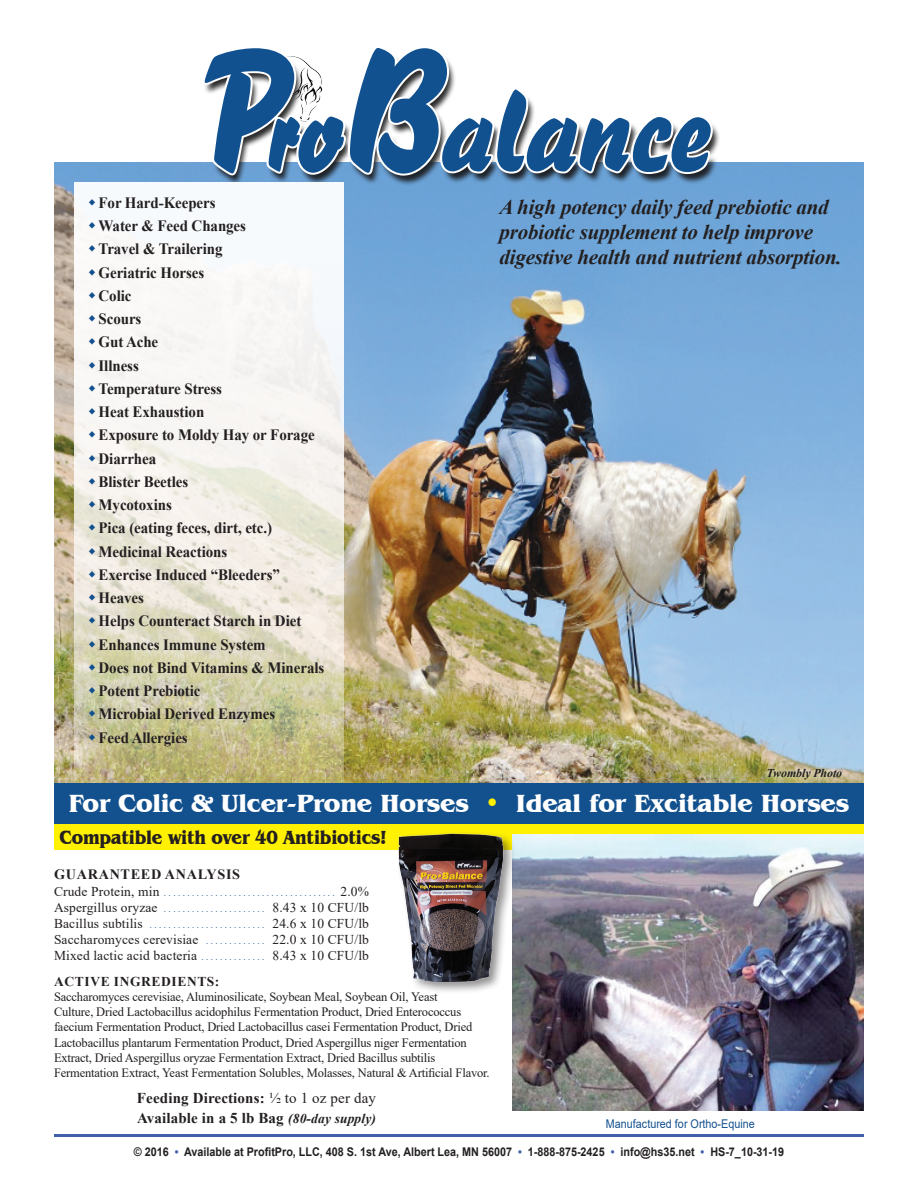
<style>
.page{position:relative;width:918px;height:1188px;background:#fff}
.page>*{position:absolute;margin:0;border:0;box-sizing:border-box;transform-origin:0 0}
.t1{font:700 25.5px "Benguiat IT Cby BT";letter-spacing:-.01em;color:#fff}
.t2{font:italic 700 21px/25.2px "Times New Roman";letter-spacing:-.01em;color:#231f20}
.t3{font:700 19.5px "Benguiat IT Cby BT";letter-spacing:-.01em;color:#231f20;scale:.9 1}
.t4{font:700 15.75px "Times New Roman";letter-spacing:-.005em;color:#231f20;scale:.95 1}
.t5{font:700 15px "Times New Roman";letter-spacing:.01em;color:#231f20}
.t6{font:700 14.25px "Times New Roman";letter-spacing:.045em;color:#231f20}
.t7{font:13.5px "Times New Roman";letter-spacing:.01em;color:#231f20}
.t8{font:700 13.5px "Times New Roman";letter-spacing:.045em;color:#231f20}
.t9{font:12.75px/15.3px "Times New Roman";letter-spacing:-.015em;color:#231f20}
.t10{font:700 12px "Arial";color:#231f20;scale:.9 1}
.t11{font:12px "Arial";color:#13518e;scale:.9 1}
.t12{font:italic 700 12px "Times New Roman";letter-spacing:-.01em;color:#231f20}
.t13{font:9px "Times New Roman";color:#13518e}
.s1{color:#fff101}
.s2{font-size:13.5px;color:#231f20}
.s3{font-size:9px;color:#13518e}
.s4{font-weight:400}
.s5{font-style:italic;font-size:13.5px}
.s6{color:#4160aa}
</style>
<div class="page">
<hr style="left:54px;top:1134px;width:810px;height:3px;background:#4160aa">
<img style="left:54px;top:162px;width:810px;height:621px">
<img style="left:193px;top:49px;width:534px;height:140px">
<img style="left:239px;top:47px;width:210px;height:129px">
<div style="left:762px;top:763px;width:85px;height:22px;background:#fff;opacity:.9"></div>
<svg style="left:74px;top:182px;width:269px;height:601px"></svg>
<div style="left:54px;top:824px;width:810px;height:26px;background:#fff101"></div>
<img style="left:512px;top:834px;width:352px;height:276px">
<div style="left:54px;top:783px;width:810px;height:41px;background:#13518e"></div>
<img style="left:398px;top:833px;width:122px;height:160px">
<svg style="left:89px;top:199px;width:6px;height:6px"></svg>
<svg style="left:89px;top:222px;width:6px;height:7px"></svg>
<svg style="left:89px;top:245px;width:6px;height:7px"></svg>
<svg style="left:89px;top:269px;width:6px;height:6px"></svg>
<svg style="left:89px;top:292px;width:6px;height:6px"></svg>
<svg style="left:89px;top:315px;width:6px;height:7px"></svg>
<svg style="left:89px;top:338px;width:6px;height:7px"></svg>
<svg style="left:89px;top:362px;width:6px;height:6px"></svg>
<svg style="left:89px;top:385px;width:6px;height:6px"></svg>
<svg style="left:89px;top:408px;width:6px;height:7px"></svg>
<svg style="left:89px;top:431px;width:6px;height:7px"></svg>
<svg style="left:89px;top:455px;width:6px;height:6px"></svg>
<svg style="left:89px;top:478px;width:6px;height:6px"></svg>
<svg style="left:89px;top:501px;width:6px;height:7px"></svg>
<svg style="left:89px;top:524px;width:6px;height:7px"></svg>
<svg style="left:89px;top:548px;width:6px;height:6px"></svg>
<svg style="left:89px;top:571px;width:6px;height:6px"></svg>
<svg style="left:89px;top:594px;width:6px;height:7px"></svg>
<svg style="left:89px;top:617px;width:6px;height:7px"></svg>
<svg style="left:89px;top:641px;width:6px;height:6px"></svg>
<svg style="left:89px;top:664px;width:6px;height:6px"></svg>
<svg style="left:89px;top:687px;width:6px;height:7px"></svg>
<svg style="left:89px;top:710px;width:6px;height:7px"></svg>
<svg style="left:89px;top:734px;width:6px;height:6px"></svg>
<p class="t4" style="left:99px;top:191px;width:125px">For Hard-Keepers</p>
<p class="t4" style="left:99px;top:215px;width:157px">Water &amp; Feed Changes</p>
<p class="t4" style="left:99px;top:238px;width:132px">Travel &amp; Trailering</p>
<p class="t4" style="left:99px;top:261px;width:113px">Geriatric Horses</p>
<p class="t4" style="left:99px;top:284px;width:36px">Colic</p>
<p class="t4" style="left:99px;top:308px;width:47px">Scours</p>
<p class="t4" style="left:99px;top:331px;width:64px">Gut Ache</p>
<p class="t4" style="left:99px;top:354px;width:44px">Illness</p>
<p class="t4" style="left:99px;top:377px;width:132px">Temperature Stress</p>
<p class="t4" style="left:99px;top:401px;width:113px">Heat Exhaustion</p>
<p class="t4" style="left:99px;top:424px;width:229px">Exposure to Moldy Hay or Forage</p>
<p class="t4" style="left:99px;top:447px;width:62px">Diarrhea</p>
<p class="t4" style="left:99px;top:470px;width:96px">Blister Beetles</p>
<p class="t4" style="left:99px;top:494px;width:79px">Mycotoxins</p>
<p class="t4" style="left:99px;top:517px;width:184px">Pica (eating feces, dirt, etc.)</p>
<p class="t4" style="left:99px;top:540px;width:137px">Medicinal Reactions</p>
<p class="t4" style="left:99px;top:563px;width:193px">Exercise Induced “Bleeders”</p>
<p class="t4" style="left:99px;top:587px;width:49px">Heaves</p>
<p class="t4" style="left:99px;top:610px;width:215px">Helps Counteract Starch in Diet</p>
<p class="t4" style="left:99px;top:633px;width:177px">Enhances Immune System</p>
<p class="t4" style="left:99px;top:656px;width:239px">Does not Bind Vitamins &amp; Minerals</p>
<p class="t4" style="left:99px;top:680px;width:109px">Potent Prebiotic</p>
<p class="t4" style="left:99px;top:703px;width:187px">Microbial Derived Enzymes</p>
<p class="t4" style="left:99px;top:726px;width:95px">Feed Allergies</p>
<p class="t2" style="left:500px;top:194px;width:344px">A high potency daily feed prebiotic and probiotic supplement to help improve digestive health and nutrient absorption.</p>
<p class="t12" style="left:766px;top:765px;width:77px">Twombly Photo</p>
<p class="t1" style="left:69px;top:787px;width:782px">For Colic &amp; Ulcer-Prone Horses <span class="s1">•</span> Ideal for Excitable Horses</p>
<p class="t3" style="left:59px;top:825px;width:365px">Compatible with over 40 Antibiotics!</p>
<p class="t6" style="left:54px;top:864px;width:187px">GUARANTEED ANALYSIS</p>
<p class="t13" style="left:54px;top:886px;width:316px"><span class="s2">Crude Protein, min</span> . . . . . . . . . . . . . . . . . . . . . . . . . . . . . . . . . . . . <span class="s2">2.0%</span></p>
<p class="t7" style="left:54px;top:898px;width:317px">Aspergillus oryzae <span class="s3">. . . . . . . . . . . . . . . . . . . . . .</span> 8.43 x 10 CFU/lb</p>
<p class="t7" style="left:54px;top:914px;width:317px">Bacillus subtilis <span class="s3">. . . . . . . . . . . . . . . . . . . . . . . . .</span> 24.6 x 10 CFU/lb</p>
<p class="t7" style="left:54px;top:930px;width:317px">Saccharomyces cerevisiae <span class="s3">. . . . . . . . . . . . .</span> 22.0 x 10 CFU/lb</p>
<p class="t7" style="left:54px;top:946px;width:317px">Mixed lactic acid bacteria <span class="s3">. . . . . . . . . . . . . .</span> 8.43 x 10 CFU/lb</p>
<p class="t8" style="left:54px;top:971px;width:167px">ACTIVE INGREDIENTS:</p>
<p class="t9" style="left:54px;top:988px;width:437px">Saccharomyces cerevisiae, Aluminosilicate, Soybean Meal, Soybean Oil, Yeast<br>Culture, Dried Lactobacillus acidophilus Fermentation Product, Dried Enterococcus faecium Fermentation Product, Dried Lactobacillus casei Fermentation Product, Dried Lactobacillus plantarum Fermentation Product, Dried Aspergillus niger Fermentation Extract, Dried Aspergillus oryzae Fermentation Extract, Dried Bacillus subtilis Fermentation Extract, Yeast Fermentation Solubles, Molasses, Natural &amp; Artificial Flavor.</p>
<p class="t5" style="left:137px;top:1087px;width:241px">Feeding Directions: <span class="s4">1/2 to 1 oz per day</span></p>
<p class="t5" style="left:137px;top:1107px;width:240px">Available in a 5 lb Bag <span class="s5">(80-day supply)</span></p>
<p class="t11" style="left:606px;top:1116px;width:167px">Manufactured for Ortho-Equine</p>
<p class="t10" style="left:134px;top:1144px;width:724px">© 2016 <span class="s6">•</span> Available at ProfitPro, LLC, 408 S. 1st Ave, Albert Lea, MN 56007 <span class="s6">•</span> 1-888-875-2425 <span class="s6">•</span> info@hs35.net <span class="s6">•</span> HS-7_10-31-19</p>
</div>
